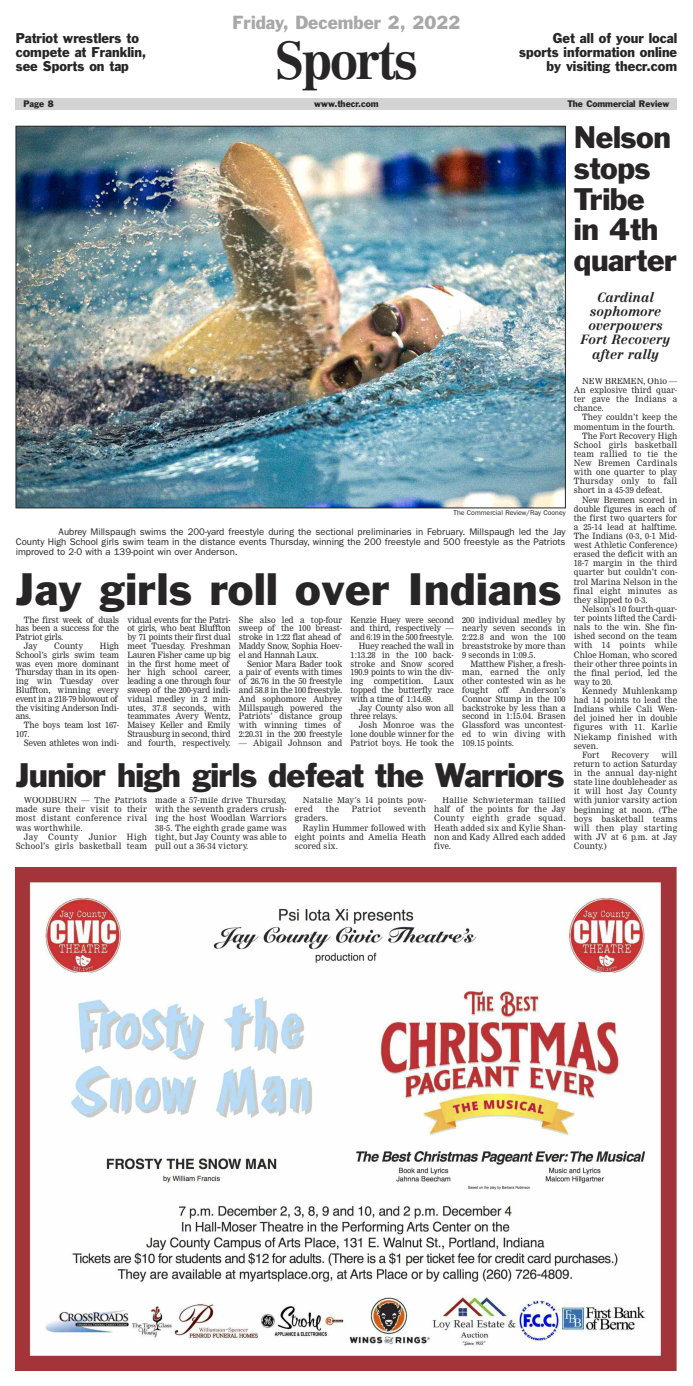
<style>
.page{position:relative;width:693px;height:1386px;background:#fff}
.page>*{position:absolute;margin:0;border:0;box-sizing:border-box;transform-origin:0 0}
.t1{font:700 52.5px "Centennial";letter-spacing:-.05em;color:#272526;scale:.95 1}
.t2{font:42px "Franklin Gothic";letter-spacing:.01em;color:#272526}
.t3{font:31.5px "Franklin Gothic";letter-spacing:-.025em;color:#272526}
.t4{font:28.88px/30.9px "Franklin Gothic";letter-spacing:-.015em;color:#272526}
.t5{font:17.5px "Franklin Gothic";color:#a8a8a8;scale:.95 1}
.t6{font:13.12px/14.1px "Franklin Gothic";color:#272526;scale:.95 1}
.t7{font:italic 700 13.12px/14.1px "Centennial";color:#272526;text-align:center}
.t8{font:9.62px/10.3px "Franklin Gothic";color:#272526;text-align:justify}
.t9{font:8.75px "Franklin Gothic";color:#272526;scale:.95 1}
.t10{font:8.58px/9.3px "Nimrod";letter-spacing:.005em;color:#272526;text-align:justify;scale:.95 1}
.t11{font:8.58px/8.8px "Nimrod";letter-spacing:-.015em;color:#272526;scale:.95 1}
.t12{font:8.58px/9.3px "Nimrod";letter-spacing:.03em;color:#272526;text-align:right;scale:.95 1}
.t13{font:8.58px "Nimrod";letter-spacing:.025em;color:#272526;scale:.95 1}
.t14{font:8.58px "Nimrod";letter-spacing:.04em;color:#272526;scale:.95 1}
.t15{font:7px "Franklin Gothic";color:#272526}
</style>
<div class="page">
<img style="left:16px;top:867px;width:661px;height:503px">
<div style="left:16px;top:98px;width:661px;height:12px;background:#d4d3d4"></div>
<img style="left:18px;top:128px;width:546px;height:378px">
<h3 class="t5" style="left:233px;top:16px;width:241px">Friday, December 2, 2022</h3>
<h3 class="t6" style="left:16px;top:32px;width:139px">Patriot wrestlers to compete at Franklin, see Sports on tap</h3>
<h3 class="t6" style="left:519px;top:32px;width:168px;text-align:right">Get all of your local sports information online by visiting thecr.com</h3>
<h1 class="t1" style="left:275px;top:40px;width:153px">Sports</h1>
<p class="t9" style="left:24px;top:100px;width:33px">Page 8</p>
<p class="t9" style="left:314px;top:100px;width:69px">www.thecr.com</p>
<p class="t9" style="left:567px;top:100px;width:109px">The Commercial Review</p>
<h3 class="t4" style="left:574px;top:124px;width:105px">Nelson stops<br>Tribe in 4th quarter</h3>
<p class="t15" style="left:454px;top:510px;width:114px">The Commercial Review/Ray Cooney</p>
<p class="t8" style="left:16px;top:527px;width:551px;text-indent:43px">Aubrey Millspaugh swims the 200-yard freestyle during the sectional preliminaries in February. Millspaugh led the Jay County High School girls swim team in the distance events Thursday, winning the 200 freestyle and 500 freestyle as the Patriots improved to 2-0 with a 139-point win over Anderson.</p>
<h2 class="t2" style="left:16px;top:573px;width:547px">Jay girls roll over Indians</h2>
<p class="t11" style="left:24px;top:616px;width:102px">The first week of duals</p>
<p class="t11" style="left:16px;top:624px;width:110px">has been a success for the</p>
<p class="t11" style="left:16px;top:633px;width:52px">Patriot girls.</p>
<p class="t10" style="left:24px;top:642px;width:16px">Jay</p>
<p class="t10" style="left:54px;top:642px;width:32px">County</p>
<p class="t11" style="left:16px;top:642px;width:110px;text-indent:84px">High<br>School’s girls swim team was even more dominant<br>Thursday than in its open&shy;ing win Tuesday over<br>Bluffton, winning every event in a 218-79 blowout of the visiting Anderson Indi&shy;ans.</p>
<p class="t11" style="left:16px;top:721px;width:110px;text-indent:8px">The boys team lost 167-<br>107.</p>
<p class="t11" style="left:24px;top:739px;width:102px">Seven athletes won indi-</p>
<p class="t11" style="left:127px;top:616px;width:110px">vidual events for the Patri&shy;ot girls, who beat Bluffton by 71 points their first dual meet Tuesday. Freshman<br>Lauren Fisher came up big in the first home meet of her high school career, leading a one through four sweep of the 200-yard indi&shy;vidual medley in 2 min&shy;utes, 37.8 seconds, with teammates Avery Wentz,<br>Maisey Keller and Emily<br>Strausburg in second, third and fourth, respectively.</p>
<p class="t11" style="left:239px;top:616px;width:110px">She also led a top-four sweep of the 100 breast&shy;stroke in 1:22 flat ahead of<br>Maddy Snow, Sophia Hoev&shy;el and Hannah Laux.</p>
<p class="t11" style="left:239px;top:660px;width:110px;text-indent:8px">Senior Mara Bader took a pair of events with times of 26.76 in the 50 freestyle and 58.8 in the 100 freestyle.<br>And sophomore Aubrey<br>Millspaugh powered the<br>Patriots’ distance group with winning times of<br>2:20.31 in the 200 freestyle</p>
<p class="t10" style="left:239px;top:739px;width:110px">— Abigail Johnson and</p>
<p class="t11" style="left:351px;top:616px;width:110px">Kenzie Huey were second</p>
<p class="t11" style="left:351px;top:624px;width:110px">and third, respectively —</p>
<p class="t11" style="left:351px;top:633px;width:110px">and 6:19 in the 500 freestyle.</p>
<p class="t11" style="left:359px;top:642px;width:102px">Huey reached the wall in</p>
<p class="t10" style="left:351px;top:651px;width:110px">1:13.28 in the 100 back-</p>
<p class="t10" style="left:351px;top:659px;width:110px">stroke and Snow scored</p>
<p class="t11" style="left:351px;top:668px;width:110px">190.9 points to win the div-</p>
<p class="t10" style="left:351px;top:677px;width:110px">ing competition. Laux</p>
<p class="t10" style="left:351px;top:686px;width:110px">topped the butterfly race</p>
<p class="t11" style="left:351px;top:695px;width:88px">with a time of 1:14.69.</p>
<p class="t11" style="left:359px;top:704px;width:102px">Jay County also won all</p>
<p class="t11" style="left:351px;top:712px;width:51px">three relays.</p>
<p class="t13" style="left:359px;top:722px;width:102px">Josh Monroe was the</p>
<p class="t10" style="left:351px;top:730px;width:110px">lone double winner for the</p>
<p class="t10" style="left:351px;top:739px;width:110px">Patriot boys. He took the</p>
<p class="t10" style="left:462px;top:616px;width:110px;line-height:8.8px">200 individual medley by nearly seven seconds in 2:22.8 and won the 100 breaststroke by more than 9 seconds in 1:09.5.</p>
<p class="t10" style="left:462px;top:660px;width:110px;line-height:8.8px;text-indent:8px">Matthew Fisher, a fresh&shy;man, earned the only other contested win as he fought off</p>
<p class="t10" style="left:462px;top:686px;width:110px;line-height:8.8px;text-indent:57px">Anderson’s Connor Stump in the 100 backstroke by less than a second in 1:15.04. Brasen Glassford was uncontest&shy;ed to win diving with 109.15 points.</p>
<h3 class="t3" style="left:16px;top:763px;width:550px">Junior high girls defeat the Warriors</h3>
<p class="t10" style="left:16px;top:796px;width:140px;text-indent:8px">WOODBURN — The Patriots made sure their visit to their most distant conference rival was worthwhile.</p>
<p class="t12" style="left:16px;top:833px;width:140px">Jay County Junior High<br>School’s girls basketball team</p>
<p class="t10" style="left:155px;top:796px;width:140px">made a 57-mile drive Thursday, with the seventh graders crush&shy;ing the host Woodlan Warriors 38-5. The eighth grade game was tight, but Jay County was able to pull out a 36-34 victory.</p>
<p class="t10" style="left:295px;top:796px;width:140px;text-indent:8px">Natalie May’s 14 points pow&shy;ered</p>
<p class="t10" style="left:326px;top:805px;width:15px">the</p>
<p class="t14" style="left:352px;top:806px;width:32px">Patriot</p>
<p class="t14" style="left:394px;top:806px;width:35px">seventh</p>
<p class="t10" style="left:295px;top:814px;width:37px">graders.</p>
<p class="t10" style="left:303px;top:823px;width:131px">Raylin Hummer followed with</p>
<p class="t10" style="left:295px;top:833px;width:140px">eight points and Amelia Heath</p>
<p class="t10" style="left:295px;top:842px;width:47px">scored six.</p>
<p class="t10" style="left:434px;top:796px;width:140px;text-indent:8px">Hallie Schwieterman tallied half of the points for the Jay County eighth grade squad.<br>Heath added six and Kylie Shan&shy;non and Kady Allred each added five.</p>
<h3 class="t7" style="left:581px;top:292px;width:91px">Cardinal sophomore overpowers<br>Fort Recovery after rally</h3>
<p class="t10" style="left:574px;top:377px;width:110px;text-indent:8px">NEW BREMEN, Ohio — An explosive third quar&shy;ter gave the Indians a chance.</p>
<p class="t10" style="left:582px;top:413px;width:102px">They couldn’t keep the</p>
<p class="t10" style="left:574px;top:422px;width:108px">momentum in the fourth.</p>
<p class="t10" style="left:582px;top:431px;width:102px">The Fort Recovery High</p>
<p class="t12" style="left:574px;top:441px;width:110px">School girls basketball</p>
<p class="t12" style="left:574px;top:450px;width:110px">team rallied to tie the</p>
<p class="t12" style="left:574px;top:459px;width:110px">New Bremen Cardinals</p>
<p class="t10" style="left:574px;top:468px;width:110px">with one quarter to play</p>
<p class="t12" style="left:574px;top:477px;width:110px">Thursday only to fall</p>
<p class="t10" style="left:574px;top:486px;width:95px">short in a 45-39 defeat.</p>
<p class="t10" style="left:582px;top:495px;width:102px">New Bremen scored in</p>
<p class="t10" style="left:574px;top:504px;width:109px">double figures in each of</p>
<p class="t10" style="left:574px;top:514px;width:110px">the first two quarters for</p>
<p class="t10" style="left:574px;top:523px;width:110px">a 25-14 lead at halftime.</p>
<p class="t10" style="left:574px;top:532px;width:110px">The Indians (0-3, 0-1 Mid-</p>
<p class="t10" style="left:574px;top:541px;width:110px">west Athletic Conference)</p>
<p class="t10" style="left:574px;top:550px;width:110px">erased the deficit with an</p>
<p class="t10" style="left:574px;top:559px;width:110px">18-7 margin in the third</p>
<p class="t10" style="left:574px;top:568px;width:110px">quarter but couldn’t con-</p>
<p class="t10" style="left:574px;top:577px;width:110px">trol Marina Nelson in the</p>
<p class="t12" style="left:574px;top:587px;width:110px">final eight minutes as</p>
<p class="t10" style="left:574px;top:596px;width:79px">they slipped to 0-3.</p>
<p class="t10" style="left:582px;top:605px;width:102px">Nelson’s 10 fourth-quar-</p>
<p class="t10" style="left:574px;top:614px;width:110px">ter points lifted the Cardi-</p>
<p class="t10" style="left:574px;top:623px;width:110px">nals to the win. She fin-</p>
<p class="t10" style="left:574px;top:632px;width:110px">ished second on the team</p>
<p class="t12" style="left:574px;top:641px;width:110px">with 14 points while</p>
<p class="t10" style="left:574px;top:650px;width:110px">Chloe Homan, who scored</p>
<p class="t10" style="left:574px;top:659px;width:110px">their other three points in</p>
<p class="t10" style="left:574px;top:669px;width:110px">the final period, led the</p>
<p class="t10" style="left:574px;top:678px;width:43px">way to 20.</p>
<p class="t13" style="left:582px;top:687px;width:102px">Kennedy Muhlenkamp</p>
<p class="t10" style="left:574px;top:696px;width:110px">had 14 points to lead the</p>
<p class="t10" style="left:574px;top:705px;width:110px">Indians while Cali Wen-</p>
<p class="t10" style="left:574px;top:714px;width:110px">del joined her in double</p>
<p class="t12" style="left:574px;top:723px;width:110px">figures with 11. Karlie</p>
<p class="t12" style="left:574px;top:732px;width:110px">Niekamp finished with</p>
<p class="t10" style="left:574px;top:742px;width:27px">seven.</p>
<p class="t10" style="left:582px;top:751px;width:20px">Fort</p>
<p class="t12" style="left:612px;top:751px;width:41px">Recovery</p>
<p class="t10" style="left:574px;top:751px;width:110px;text-indent:88px">will return to action Saturday in the annual day-night state line doubleheader as it will host Jay County with junior varsity action beginning at noon. (The boys basketball teams will then play starting with JV at 6 p.m. at Jay County.)</p>
</div>
